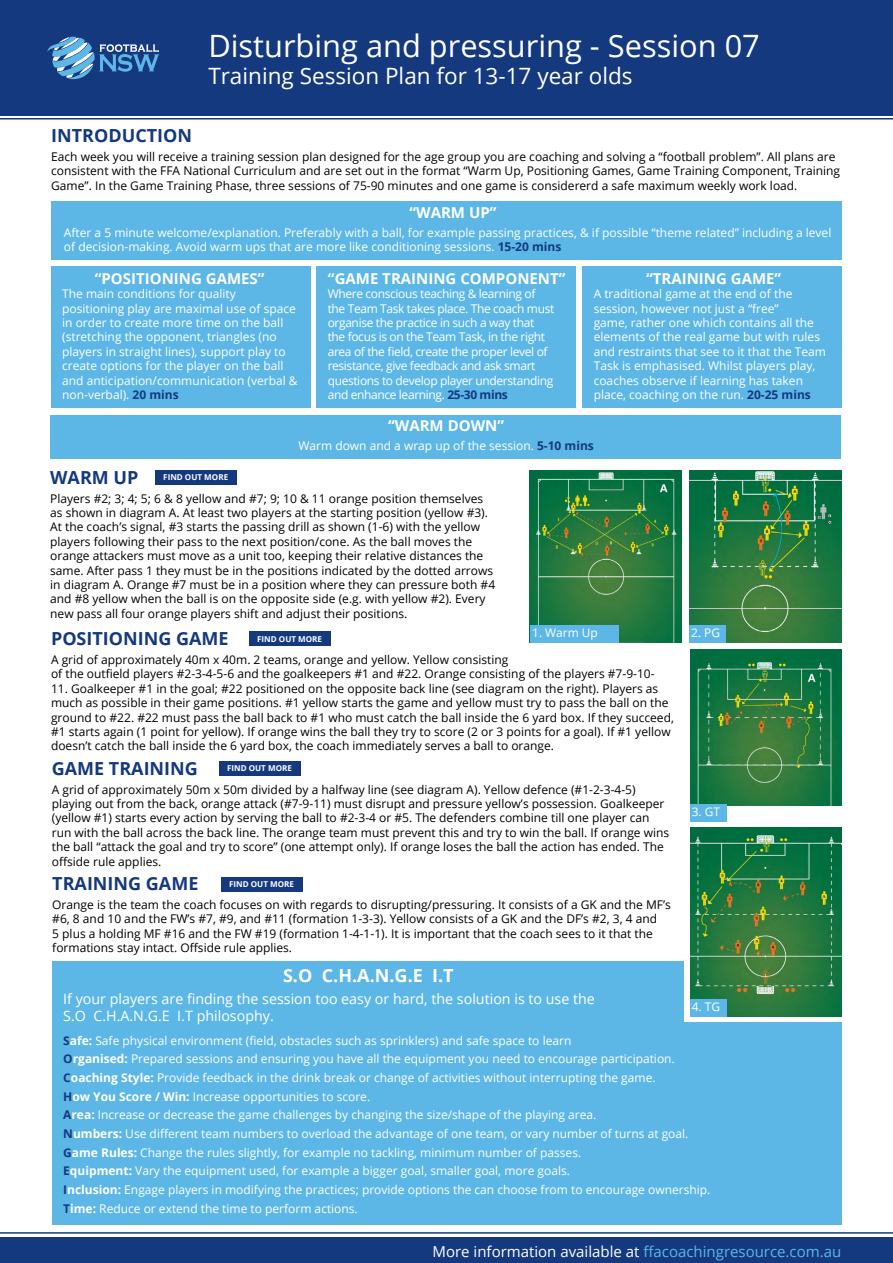
<style>
.page{position:relative;width:893px;height:1263px;background:#fff}
.page>*{position:absolute;margin:0;border:0;box-sizing:border-box;transform-origin:0 0}
.t1{font:30.75px "Open Sans";color:#fff}
.t2{font:22.5px "Open Sans";color:#fff}
.t3{font:700 18px "Open Sans";color:#15397f}
.t4{font:700 18px "Open Sans";color:#fff}
.t5{font:700 15px "Open Sans";color:#fff}
.t6{font:15px "Open Sans";color:#fff}
.t7{font:14.25px/17.1px "Open Sans";color:#fff}
.t8{font:12px/14.4px "Open Sans";color:#000}
.t9{font:12px/14.4px "Open Sans";color:#fff}
.t10{font:12px/14.4px "Open Sans";letter-spacing:-.03em;color:#fff}
.t11{font:11.85px "Open Sans";color:#fff}
.t12{font:700 8.1px "Open Sans";color:#fff}
.s1{font-weight:700;color:#15397f}
.s2{font-weight:700}
.s3{color:#5cb7e7}
</style>
<div class="page">
<div style="left:0;top:0;width:893px;height:116px;background:#15397f"></div>
<div style="left:0;top:1237px;width:893px;height:26px;background:#15397f"></div>
<div style="left:51px;top:266px;width:259px;height:142px;background:#5cb7e7"></div>
<div style="left:317px;top:266px;width:259px;height:142px;background:#5cb7e7"></div>
<div style="left:582px;top:266px;width:260px;height:142px;background:#5cb7e7"></div>
<svg style="left:47px;top:37px;width:112px;height:42px"></svg>
<hr style="left:0;top:118px;width:893px;height:1px;background:#15397f">
<hr style="left:0;top:1232px;width:893px;height:2px;background:#15397f">
<img style="left:530px;top:470px;width:152px;height:172px">
<div style="left:530px;top:625px;width:89px;height:17px;background:#5cb7e7"></div>
<img style="left:690px;top:649px;width:152px;height:156px">
<div style="left:690px;top:804px;width:36px;height:17px;background:#5cb7e7"></div>
<img style="left:690px;top:828px;width:152px;height:188px">
<div style="left:690px;top:999px;width:36px;height:17px;background:#5cb7e7"></div>
<div style="left:51px;top:202px;width:790px;height:58px;background:#5cb7e7"></div>
<img style="left:689px;top:470px;width:152px;height:172px">
<div style="left:689px;top:625px;width:37px;height:17px;background:#5cb7e7"></div>
<div style="left:50px;top:415px;width:790px;height:43px;background:#5cb7e7"></div>
<div style="left:52px;top:961px;width:632px;height:106px;background:#5cb7e7"></div>
<div style="left:52px;top:1023px;width:790px;height:202px;background:#5cb7e7"></div>
<div style="left:155px;top:470px;width:81px;height:14px;background:#15397f"></div>
<div style="left:249px;top:632px;width:81px;height:14px;background:#15397f"></div>
<div style="left:219px;top:761px;width:81px;height:14px;background:#15397f"></div>
<div style="left:221px;top:877px;width:81px;height:14px;background:#15397f"></div>
<h1 class="t1" style="left:208px;top:25px;width:553px">Disturbing and pressuring - Session 07</h1>
<h2 class="t2" style="left:208px;top:61px;width:426px">Training Session Plan for 13-17 year olds</h2>
<h3 class="t3" style="left:51px;top:123px;width:142px">INTRODUCTION</h3>
<p class="t8" style="left:51px;top:149px;width:790px">Each week you will receive a training session plan designed for the age group you are coaching and solving a “football problem”. All plans are consistent with the FFA National Curriculum and are set out in the format “Warm Up, Positioning Games, Game Training Component, Training<br>Game”. In the Game Training Phase, three sessions of 75-90 minutes and one game is considererd a safe maximum weekly work load.</p>
<p class="t5" style="left:409px;top:202px;width:88px">“WARM UP”</p>
<p class="t9" style="left:64px;top:225px;width:769px">After a 5 minute welcome/explanation. Preferably with a ball, for example passing practices, &amp; if possible “theme related” including a level of decision-making. Avoid warm ups that are more like conditioning sessions. <span class="s1">15-20 mins</span></p>
<p class="t5" style="left:95px;top:268px;width:171px">“POSITIONING GAMES”</p>
<p class="t5" style="left:328px;top:268px;width:239px">“GAME TRAINING COMPONENT”</p>
<p class="t5" style="left:646px;top:268px;width:137px">“TRAINING GAME”</p>
<p class="t9" style="left:62px;top:286px;width:237px">The main conditions for quality positioning play are maximal use of space in order to create more time on the ball (stretching the opponent, triangles (no players in straight lines), support play to create options for the player on the ball and anticipation/communication (verbal &amp; non-verbal). <span class="s1">20 mins</span></p>
<p class="t10" style="left:328px;top:286px;width:228px">Where conscious teaching &amp; learning of the Team Task takes place. The coach must organise the practice in such a way that the focus is on the Team Task, in the right area of the field, create the proper level of resistance, give feedback and ask smart questions to develop player understanding and enhance learning. <span class="s1">25-30 mins</span></p>
<p class="t9" style="left:594px;top:286px;width:234px">A traditional game at the end of the session, however not just a “free”<br>game, rather one which contains all the elements of the real game but with rules and restraints that see to it that the Team Task is emphasised. Whilst players play, coaches observe if learning has taken place, coaching on the run. <span class="s1">20-25 mins</span></p>
<p class="t5" style="left:388px;top:415px;width:117px">“WARM DOWN”</p>
<p class="t9" style="left:298px;top:438px;width:297px">Warm down and a wrap up of the session. <span class="s1">5-10 mins</span></p>
<h3 class="t3" style="left:50px;top:465px;width:90px">WARM UP</h3>
<p class="t8" style="left:50px;top:491px;width:446px">Players #2; 3; 4; 5; 6 &amp; 8 yellow and #7; 9; 10 &amp; 11 orange position themselves as shown in diagram A. At least two players at the starting position (yellow #3).<br>At the coach’s signal, #3 starts the passing drill as shown (1-6) with the yellow players following their pass to the next position/cone. As the ball moves the orange attackers must move as a unit too, keeping their relative distances the same. After pass 1 they must be in the positions indicated by the dotted arrows in diagram A. Orange #7 must be in a position where they can pressure both #4 and #8 yellow when the ball is on the opposite side (e.g. with yellow #2). Every new pass all four orange players shift and adjust their positions.</p>
<p class="t12" style="left:163px;top:472px;width:66px">FIND OUT MORE</p>
<p class="t11" style="left:532px;top:624px;width:67px">1. Warm Up</p>
<h3 class="t3" style="left:51px;top:626px;width:179px">POSITIONING GAME</h3>
<p class="t8" style="left:51px;top:652px;width:605px">A grid of approximately 40m x 40m. 2 teams, orange and yellow. Yellow consisting<br>of the outfield players #2-3-4-5-6 and the goalkeepers #1 and #22. Orange consisting of the players #7-9-10-</p>
<p class="t8" style="left:51px;top:681px;width:624px">11. Goalkeeper #1 in the goal; #22 positioned on the opposite back line (see diagram on the right). Players as much as possible in their game positions. #1 yellow starts the game and yellow must try to pass the ball on the ground to #22. #22 must pass the ball back to #1 who must catch the ball inside the 6 yard box. If they succeed, #1 starts again (1 point for yellow). If orange wins the ball they try to score (2 or 3 points for a goal). If #1 yellow doesn’t catch the ball inside the 6 yard box, the coach immediately serves a ball to orange.</p>
<h3 class="t3" style="left:52px;top:756px;width:148px">GAME TRAINING</h3>
<p class="t8" style="left:52px;top:782px;width:619px">A grid of approximately 50m x 50m divided by a halfway line (see diagram A). Yellow defence (#1-2-3-4-5) playing out from the back, orange attack (#7-9-11) must disrupt and pressure yellow’s possession. Goalkeeper (yellow #1) starts every action by serving the ball to #2-3-4 or #5. The defenders combine till one player can run with the ball across the back line. The orange team must prevent this and try to win the ball. If orange wins the ball “attack the goal and try to score” (one attempt only). If orange loses the ball the action has ended. The offside rule applies.</p>
<p class="t12" style="left:257px;top:633px;width:66px">FIND OUT MORE</p>
<p class="t12" style="left:227px;top:762px;width:66px">FIND OUT MORE</p>
<h3 class="t3" style="left:52px;top:871px;width:148px">TRAINING GAME</h3>
<p class="t8" style="left:52px;top:897px;width:620px">Orange is the team the coach focuses on with regards to disrupting/pressuring. It consists of a GK and the MF’s #6, 8 and 10 and the FW’s #7, #9, and #11 (formation 1-3-3). Yellow consists of a GK and the DF’s #2, 3, 4 and<br>5 plus a holding MF #16 and the FW #19 (formation 1-4-1-1). It is important that the coach sees to it that the formations stay intact. Offside rule applies.</p>
<p class="t12" style="left:229px;top:878px;width:66px">FIND OUT MORE</p>
<h3 class="t4" style="left:283px;top:963px;width:172px">S.O C.H.A.N.G.E I.T</h3>
<p class="t7" style="left:63px;top:989px;width:533px">If your players are finding the session too easy or hard, the solution is to use the<br>S.O C.H.A.N.G.E I.T philosophy.</p>
<p class="t11" style="left:691px;top:624px;width:30px">2. PG</p>
<p class="t11" style="left:692px;top:803px;width:30px">3. GT</p>
<p class="t11" style="left:692px;top:998px;width:30px">4. TG</p>
<p class="t9" style="left:63px;top:1031px;width:649px;line-height:18.6px"><span class="s1">S</span><span class="s2">afe:</span> Safe physical environment (field, obstacles such as sprinklers) and safe space to learn<br><span class="s1">O</span><span class="s2">rganised:</span> Prepared sessions and ensuring you have all the equipment you need to encourage participation.<br><span class="s1">C</span><span class="s2">oaching Style:</span> Provide feedback in the drink break or change of activities without interrupting the game.<br><span class="s1">H</span><span class="s2">ow You Score / Win:</span> Increase opportunities to score.<br><span class="s1">A</span><span class="s2">rea:</span> Increase or decrease the game challenges by changing the size/shape of the playing area.<br><span class="s1">N</span><span class="s2">umbers:</span> Use different team numbers to overload the advantage of one team, or vary number of turns at goal.<br><span class="s1">G</span><span class="s2">ame Rules:</span> Change the rules slightly, for example no tackling, minimum number of passes.<br><span class="s1">E</span><span class="s2">quipment:</span> Vary the equipment used, for example a bigger goal, smaller goal, more goals.<br><span class="s1">I</span><span class="s2">nclusion:</span> Engage players in modifying the practices; provide options the can choose from to encourage ownership.<br><span class="s1">T</span><span class="s2">ime:</span> Reduce or extend the time to perform actions.</p>
<p class="t6" style="left:433px;top:1241px;width:410px">More information available at <span class="s3">ffacoachingresource.com.au</span></p>
</div>
